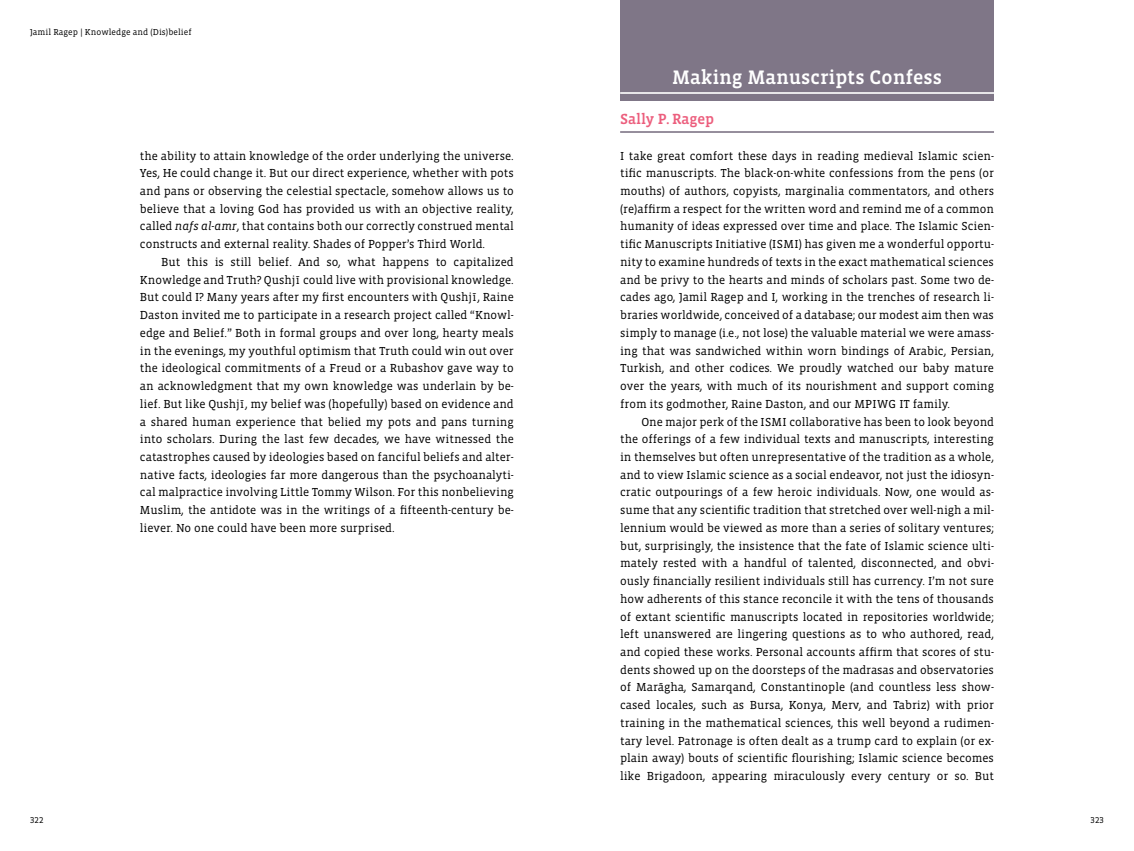
<style>
.page{position:relative;width:1134px;height:851px;background:#fff}
.page>*{position:absolute;margin:0;border:0;box-sizing:border-box;transform-origin:0 0}
.t1{font:500 20px "Vista Slab OT";color:#fff}
.t2{font:500 15px "Vista Slab OT";color:#ec5e7d}
.t3{font:11.88px/17.8px "Vista Slab OT";color:#000;text-align:justify}
.t4{font:8.75px "Vista Slab OT";letter-spacing:.01em;color:#000}
.s1{font-style:italic}
</style>
<div class="page">
<div style="left:620px;top:0;width:374px;height:100px;background:#7f7687"></div>
<hr style="left:620px;top:92px;width:374px;height:2px;background:#fff">
<hr style="left:620px;top:131px;width:374px;height:2px;background:#7f7687">
<p class="t4" style="left:30px;top:28px;width:163px">Jamil Ragep | Knowledge and (Dis)belief</p>
<p class="t3" style="left:140px;top:147px;width:375px">the ability to attain knowledge of the order underlying the universe.<br>Yes, He could change it. But our direct experience, whether with pots and pans or observing the celestial spectacle, somehow allows us to believe that a loving God has provided us with an objective reality, called <span class="s1">nafs al-amr</span>, that contains both our correctly construed mental constructs and external reality. Shades of Popper’s Third World.</p>
<p class="t3" style="left:140px;top:253px;width:375px;text-indent:21px">But this is still belief. And so, what happens to capitalized Knowledge and Truth? Qushjı¯ could live with provisional knowledge.<br>But could I? Many years after my first encounters with Qushjı¯, Raine Daston invited me to participate in a research project called “Knowl&shy;edge and Belief.” Both in formal groups and over long, hearty meals in the evenings, my youthful optimism that Truth could win out over the ideological commitments of a Freud or a Rubashov gave way to an acknowledgment that my own knowledge was underlain by be&shy;lief. But like Qushjı¯, my belief was (hopefully) based on evidence and a shared human experience that belied my pots and pans turning into scholars. During the last few decades, we have witnessed the catastrophes caused by ideologies based on fanciful beliefs and alter&shy;native facts, ideologies far more dangerous than the psychoanalyti&shy;cal malpractice involving Little Tommy Wilson. For this nonbelieving Muslim, the antidote was in the writings of a fifteenth-century be&shy;liever. No one could have been more surprised.</p>
<h1 class="t1" style="left:672px;top:67px;width:271px">Making Manuscripts Confess</h1>
<p class="t2" style="left:620px;top:111px;width:96px">Sally P. Ragep</p>
<p class="t3" style="left:620px;top:147px;width:375px">I take great comfort these days in reading medieval Islamic scien&shy;tific manuscripts. The black-on-white confessions from the pens (or mouths) of authors, copyists, marginalia commentators, and others (re)affirm a respect for the written word and remind me of a common humanity of ideas expressed over time and place. The Islamic Scien&shy;tific Manuscripts Initiative (ISMI) has given me a wonderful opportu&shy;nity to examine hundreds of texts in the exact mathematical sciences and be privy to the hearts and minds of scholars past. Some two de&shy;cades ago, Jamil Ragep and I, working in the trenches of research li&shy;braries worldwide, conceived of a database; our modest aim then was simply to manage (i.e., not lose) the valuable material we were amass&shy;ing that was sandwiched within worn bindings of Arabic, Persian, Turkish, and other codices. We proudly watched our baby mature over the years, with much of its nourishment and support coming from its godmother, Raine Daston, and our MPIWG IT family.</p>
<p class="t3" style="left:620px;top:413px;width:375px;text-indent:21px">One major perk of the ISMI collaborative has been to look beyond the offerings of a few individual texts and manuscripts, interesting in themselves but often unrepresentative of the tradition as a whole, and to view Islamic science as a social endeavor, not just the idiosyn&shy;cratic outpourings of a few heroic individuals. Now, one would as&shy;sume that any scientific tradition that stretched over well-nigh a mil&shy;lennium would be viewed as more than a series of solitary ventures; but, surprisingly, the insistence that the fate of Islamic science ulti&shy;mately rested with a handful of talented, disconnected, and obvi&shy;ously financially resilient individuals still has currency. I’m not sure how adherents of this stance reconcile it with the tens of thousands of extant scientific manuscripts located in repositories worldwide; left unanswered are lingering questions as to who authored, read, and copied these works. Personal accounts affirm that scores of stu&shy;dents showed up on the doorsteps of the madrasas and observatories of Mara¯gha, Samarqand, Constantinople (and countless less show&shy;cased locales, such as Bursa, Konya, Merv, and Tabriz) with prior training in the mathematical sciences, this well beyond a rudimen&shy;tary level. Patronage is often dealt as a trump card to explain (or ex&shy;plain away) bouts of scientific flourishing; Islamic science becomes like Brigadoon, appearing miraculously every century or so. But</p>
<p class="t4" style="left:30px;top:815px;width:15px">322</p>
<p class="t4" style="left:1090px;top:815px;width:15px">323</p>
</div>
